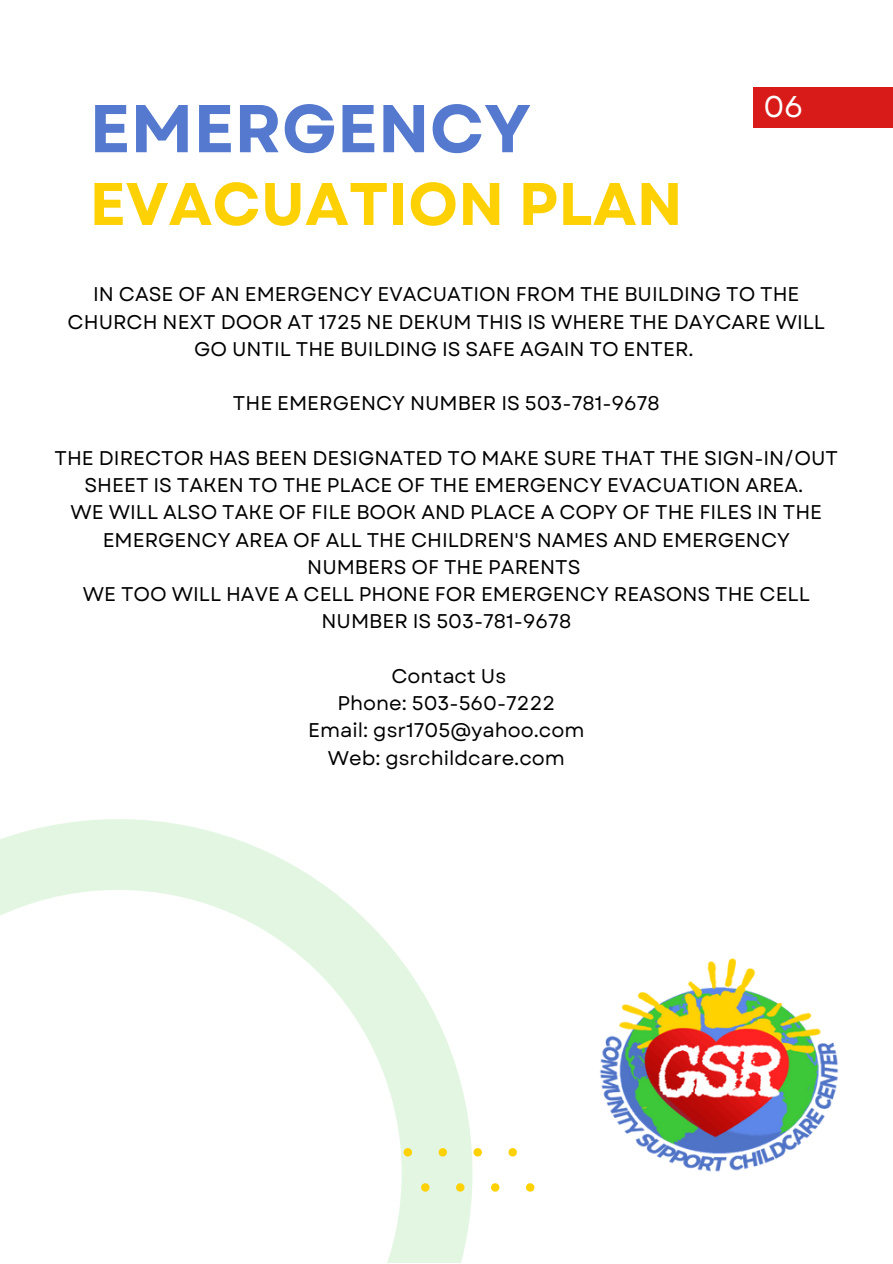
<style>
.page{position:relative;width:893px;height:1264px;background:#fff}
.page>*{position:absolute;margin:0;border:0;box-sizing:border-box;transform-origin:0 0}
.t1{font:700 67.5px "Garet";color:#5479cf}
.t2{font:700 60px "Garet";color:#fdd103}
.t3{font:30px "Garet";color:#fff}
.t4{font:19.8px/27.3px "Garet";color:#000;text-align:center}
</style>
<div class="page">
<div style="left:753px;top:87px;width:139px;height:40px;background:#d81b18"></div>
<svg style="left:0;top:819px;width:472px;height:443px"></svg>
<svg style="left:403px;top:1148px;width:9px;height:8px"></svg>
<svg style="left:438px;top:1148px;width:9px;height:8px"></svg>
<svg style="left:473px;top:1148px;width:9px;height:8px"></svg>
<svg style="left:508px;top:1148px;width:9px;height:8px"></svg>
<svg style="left:421px;top:1183px;width:8px;height:8px"></svg>
<svg style="left:456px;top:1183px;width:8px;height:8px"></svg>
<svg style="left:491px;top:1183px;width:8px;height:8px"></svg>
<svg style="left:526px;top:1183px;width:8px;height:8px"></svg>
<img style="left:600px;top:958px;width:239px;height:214px">
<p class="t1" style="left:89px;top:80px;width:443px">EMERGENCY</p>
<p class="t2" style="left:89px;top:161px;width:594px">EVACUATION PLAN</p>
<p class="t3" style="left:763px;top:84px;width:42px">06</p>
<p class="t4" style="left:68px;top:281px;width:758px">IN CASE OF AN EMERGENCY EVACUATION FROM THE BUILDING TO THE<br>CHURCH NEXT DOOR AT 1725 NE DEKUM THIS IS WHERE THE DAYCARE WILL<br>GO UNTIL THE BUILDING IS SAFE AGAIN TO ENTER.</p>
<p class="t4" style="left:233px;top:390px;width:428px">THE EMERGENCY NUMBER IS 503-781-9678</p>
<p class="t4" style="left:55px;top:444px;width:785px">THE DIRECTOR HAS BEEN DESIGNATED TO MAKE SURE THAT THE SIGN-IN/OUT<br>SHEET IS TAKEN TO THE PLACE OF THE EMERGENCY EVACUATION AREA.</p>
<p class="t4" style="left:70px;top:499px;width:753px">WE WILL ALSO TAKE OF FILE BOOK AND PLACE A COPY OF THE FILES IN THE<br>EMERGENCY AREA OF ALL THE CHILDREN'S NAMES AND EMERGENCY<br>NUMBERS OF THE PARENTS</p>
<p class="t4" style="left:83px;top:580px;width:728px">WE TOO WILL HAVE A CELL PHONE FOR EMERGENCY REASONS THE CELL<br>NUMBER IS 503-781-9678</p>
<p class="t4" style="left:391px;top:662px;width:116px">Contact Us</p>
<p class="t4" style="left:337px;top:689px;width:219px">Phone: 503-560-7222</p>
<p class="t4" style="left:308px;top:716px;width:277px">Email: gsr1705@yahoo.com</p>
<p class="t4" style="left:327px;top:744px;width:239px">Web: gsrchildcare.com</p>
</div>
